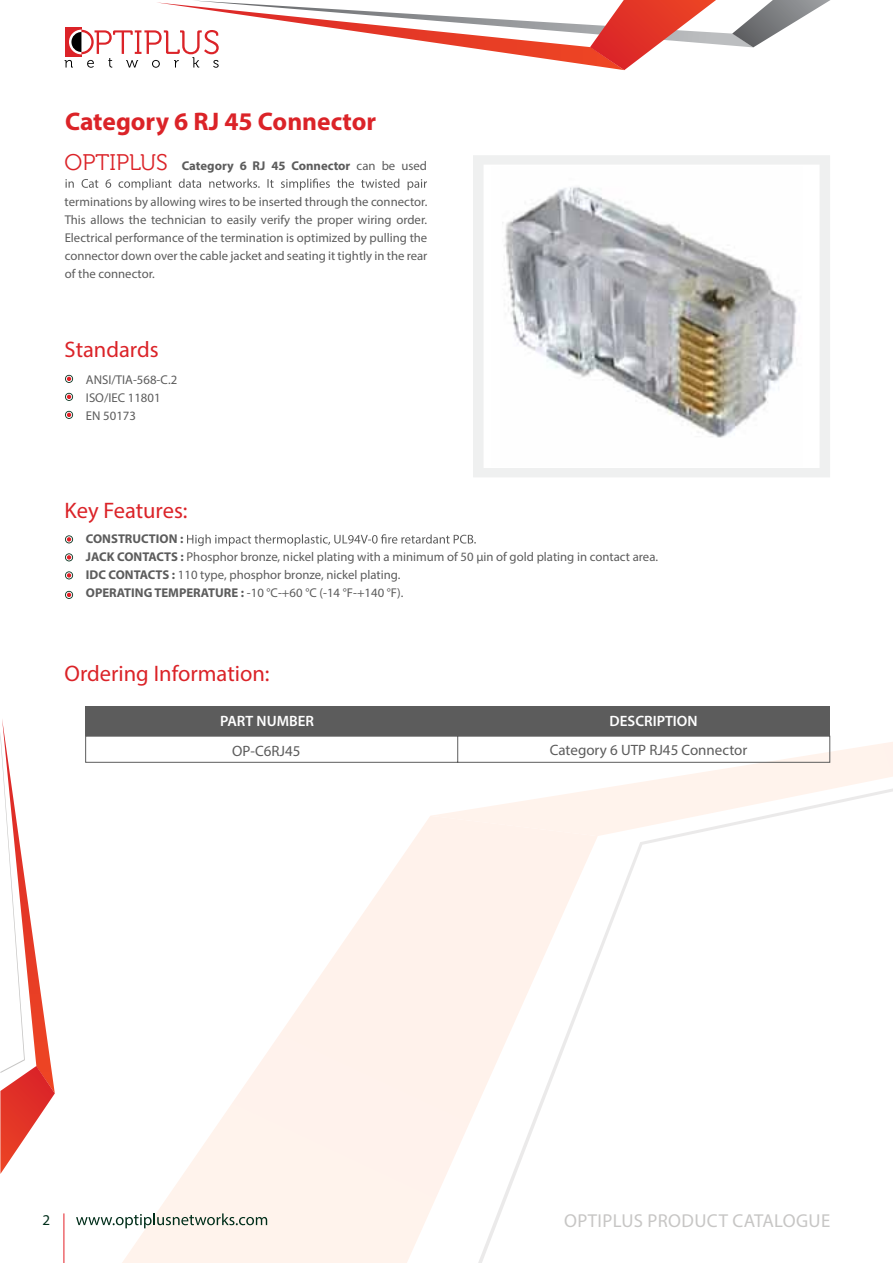
<style>
.page{position:relative;width:893px;height:1263px;background:#fff}
.page>*{position:absolute;margin:0;border:0;box-sizing:border-box;transform-origin:0 0}
.t1{font:700 25.5px "Myriad Pro";color:#db2328}
.t2{font:22.5px "Myriad Pro";color:#db2328}
.t3{font:18.75px "Myriad Pro";letter-spacing:.02em;color:#c7c6c5}
.t4{font:15px "Myriad Pro";color:#5c5c5c}
.t5{font:600 15px "Myriad Pro";color:#fff}
.t6{font:15px "Myriad Pro";color:#002e1a}
.t7{font:12.75px/18px "Myriad Pro";color:#5c5c5c}
.t8{font:700 12.75px "Myriad Pro";color:#5c5c5c}
.s1{font-family:"Museo 300";font-weight:400;font-size:22.5px;color:#db2328}
.s2{font-weight:400}
.s3{font-weight:700}
</style>
<div class="page">
<svg style="left:122px;top:836px;width:356px;height:427px"></svg>
<svg style="left:478px;top:836px;width:203px;height:427px"></svg>
<svg style="left:0;top:719px;width:55px;height:455px"></svg>
<hr style="left:64px;top:1213px;width:1px;height:50px;background:#e41f26">
<svg style="left:76px;top:1213px;width:191px;height:15px"></svg>
<svg style="left:65px;top:0;width:765px;height:70px"></svg>
<svg style="left:65px;top:178px;width:362px;height:12px"></svg>
<svg style="left:187px;top:534px;width:289px;height:12px"></svg>
<svg style="left:65px;top:375px;width:8px;height:8px"></svg>
<svg style="left:65px;top:411px;width:8px;height:8px"></svg>
<svg style="left:65px;top:393px;width:8px;height:8px"></svg>
<svg style="left:65px;top:535px;width:8px;height:8px"></svg>
<svg style="left:65px;top:553px;width:8px;height:8px"></svg>
<svg style="left:65px;top:571px;width:8px;height:8px"></svg>
<svg style="left:65px;top:591px;width:8px;height:8px"></svg>
<svg style="left:473px;top:155px;width:357px;height:322px;fill:#eff0f0"></svg>
<img style="left:491px;top:167px;width:311px;height:300px">
<div style="left:85px;top:707px;width:372px;height:29px;background:#5c5c5c"></div>
<div style="left:458px;top:707px;width:372px;height:29px;background:#5c5c5c"></div>
<svg style="left:85px;top:736px;width:808px;height:100px"></svg>
<h1 class="t1" style="left:65px;top:104px;width:313px">Category 6 RJ 45 Connector</h1>
<p class="t8" style="left:65px;top:157px;width:364px"><span class="s1">OPTIPLUS</span> Category 6 RJ 45 Connector <span class="s2">can be used</span></p>
<p class="t7" style="left:65px;top:192px;width:364px;text-align:justify">terminations by allowing wires to be inserted through the connector.<br>This allows the technician to easily verify the proper wiring order.<br>Electrical performance of the termination is optimized by pulling the connector down over the cable jacket and seating it tightly in the rear of the connector.</p>
<h2 class="t2" style="left:65px;top:336px;width:96px">Standards</h2>
<p class="t7" style="left:86px;top:371px;width:93px">ANSI/TIA-568-C.2<br>ISO/IEC 11801<br>EN 50173</p>
<h2 class="t2" style="left:65px;top:496px;width:124px">Key Features:</h2>
<p class="t7" style="left:86px;top:530px;width:574px"><span class="s3">CONSTRUCTION :<br>JACK CONTACTS :</span> Phosphor bronze, nickel plating with a minimum of 50 µin of gold plating in contact area.<br><span class="s3">IDC CONTACTS :</span> 110 type, phosphor bronze, nickel plating.<br><span class="s3">OPERATING TEMPERATURE :</span> -10 °C-+60 °C (-14 °F-+140 °F).</p>
<h2 class="t2" style="left:65px;top:660px;width:207px">Ordering Information:</h2>
<p class="t5" style="left:220px;top:712px;width:95px">PART NUMBER</p>
<p class="t5" style="left:610px;top:712px;width:89px">DESCRIPTION</p>
<p class="t4" style="left:232px;top:742px;width:70px">OP-C6RJ45</p>
<p class="t4" style="left:550px;top:741px;width:199px">Category 6 UTP RJ45 Connector</p>
<p class="t6" style="left:42px;top:1211px;width:9px">2</p>
<h3 class="t3" style="left:564px;top:1209px;width:268px">OPTIPLUS PRODUCT CATALOGUE</h3>
</div>
